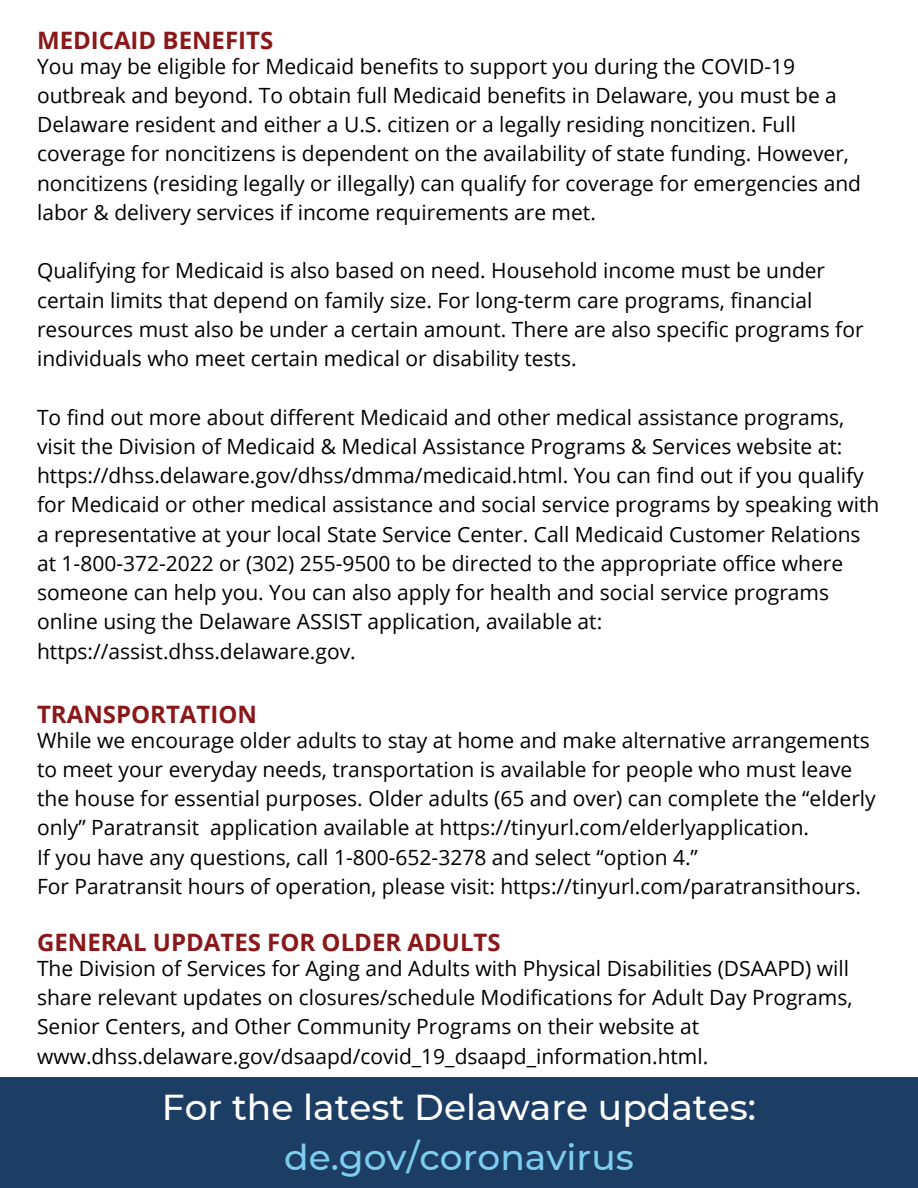
<style>
.page{position:relative;width:918px;height:1188px;background:#fff}
.page>*{position:absolute;margin:0;border:0;box-sizing:border-box;transform-origin:0 0}
.t1{font:500 36px "Montserrat";color:#fff}
.t2{font:500 36px "Montserrat";color:#7dcdef}
.t3{font:700 24px "Open Sans";color:#89181a}
.t4{font:21px/29.2px "Open Sans";color:#000}
</style>
<div class="page">
<div style="left:0;top:1077px;width:918px;height:111px;background:#1c3d64"></div>
<p class="t3" style="left:37px;top:23px;width:238px">MEDICAID BENEFITS</p>
<p class="t4" style="left:37px;top:51px;width:826px">You may be eligible for Medicaid benefits to support you during the COVID-19 outbreak and beyond. To obtain full Medicaid benefits in Delaware, you must be a Delaware resident and either a U.S. citizen or a legally residing noncitizen. Full coverage for noncitizens is dependent on the availability of state funding. However, noncitizens (residing legally or illegally) can qualify for coverage for emergencies and labor &amp; delivery services if income requirements are met.</p>
<p class="t4" style="left:37px;top:256px;width:828px">Qualifying for Medicaid is also based on need. Household income must be under certain limits that depend on family size. For long-term care programs, financial resources must also be under a certain amount. There are also specific programs for individuals who meet certain medical or disability tests.</p>
<p class="t4" style="left:37px;top:402px;width:844px">To find out more about different Medicaid and other medical assistance programs, visit the Division of Medicaid &amp; Medical Assistance Programs &amp; Services website at: https://dhss.delaware.gov/dhss/dmma/medicaid.html. You can find out if you qualify for Medicaid or other medical assistance and social service programs by speaking with a representative at your local State Service Center. Call Medicaid Customer Relations at 1-800-372-2022 or (302) 255-9500 to be directed to the appropriate office where someone can help you. You can also apply for health and social service programs online using the Delaware ASSIST application, available at: https://assist.dhss.delaware.gov.</p>
<p class="t3" style="left:37px;top:697px;width:221px">TRANSPORTATION</p>
<p class="t4" style="left:37px;top:725px;width:840px">While we encourage older adults to stay at home and make alternative arrangements to meet your everyday needs, transportation is available for people who must leave the house for essential purposes. Older adults (65 and over) can complete the “elderly only” Paratransit application available at https://tinyurl.com/elderlyapplication.<br>If you have any questions, call 1-800-652-3278 and select “option 4.”<br>For Paratransit hours of operation, please visit: https://tinyurl.com/paratransithours.</p>
<p class="t3" style="left:37px;top:926px;width:465px">GENERAL UPDATES FOR OLDER ADULTS</p>
<p class="t4" style="left:37px;top:953px;width:817px">The Division of Services for Aging and Adults with Physical Disabilities (DSAAPD) will share relevant updates on closures/schedule Modifications for Adult Day Programs, Senior Centers, and Other Community Programs on their website at www.dhss.delaware.gov/dsaapd/covid_19_dsaapd_information.html.</p>
<h1 class="t1" style="left:162px;top:1085px;width:596px">For the latest Delaware updates:</h1>
<h1 class="t2" style="left:284px;top:1135px;width:351px">de.gov/coronavirus</h1>
</div>
